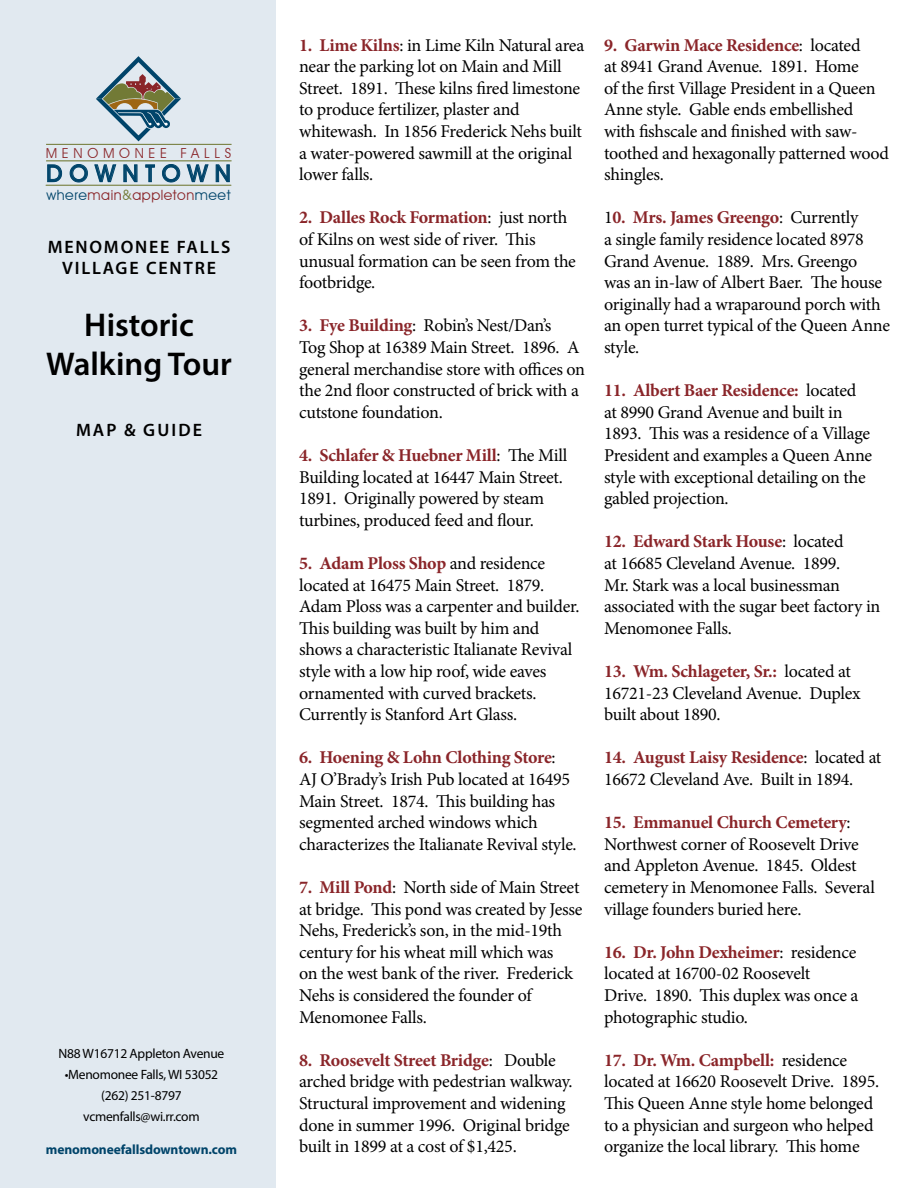
<style>
.page{position:relative;width:918px;height:1188px;background:#fff}
.page>*{position:absolute;margin:0;border:0;box-sizing:border-box;transform-origin:0 0}
.t1{font:600 33px/39.6px "Myriad Pro";color:#000;text-align:center}
.t2{font:500 23.7px "Avant Garde IT Cby BT";letter-spacing:.3em;color:#00446a}
.t3{font:18px/21.6px "Minion Pro";letter-spacing:-.015em;color:#000}
.t4{font:600 18px/21.6px "Myriad Pro";letter-spacing:.1em;color:#000;text-align:center}
.t5{font:600 18px "Myriad Pro";letter-spacing:.12em;color:#000}
.t6{font:14.1px "Avant Garde IT Cby BT";letter-spacing:.035em;color:#8a2529}
.t7{font:13.8px "Avant Garde IT Cby BT";letter-spacing:.34em;color:#8a2529}
.t8{font:13.5px/21px "Myriad Pro";letter-spacing:-.02em;color:#000;text-align:center}
.t9{font:700 13.5px "Myriad Pro";letter-spacing:-.01em;color:#00446a}
.s1{color:#00446a}
.s2{color:#727a36}
.s3{font-weight:700;color:#8a2529}
</style>
<div class="page">
<div style="left:0;top:0;width:275px;height:1188px;background:#e1e9f0"></div>
<svg style="left:96px;top:56px;width:85px;height:85px"></svg>
<svg style="left:47px;top:164px;width:15px;height:18px"></svg>
<svg style="left:70px;top:164px;width:18px;height:19px"></svg>
<svg style="left:94px;top:164px;width:22px;height:18px"></svg>
<svg style="left:123px;top:164px;width:15px;height:18px"></svg>
<svg style="left:145px;top:164px;width:10px;height:18px"></svg>
<svg style="left:162px;top:164px;width:18px;height:19px"></svg>
<svg style="left:186px;top:164px;width:23px;height:18px"></svg>
<svg style="left:216px;top:164px;width:14px;height:18px"></svg>
<hr style="left:46px;top:144px;width:186px;height:1px;background:#727a36">
<hr style="left:46px;top:161px;width:186px;height:1px;background:#727a36">
<hr style="left:46px;top:185px;width:185px;height:1px;background:#727a36">
<p class="t7" style="left:46px;top:145px;width:187px">MENOMONEE FALLS</p>
<h2 class="t2" style="left:46px;top:159px;width:186px">DOWNTOWN</h2>
<p class="t6" style="left:47px;top:186px;width:185px"><span class="s1">where</span>main<span class="s2">&amp;</span>appleton<span class="s1">meet</span></p>
<p class="t4" style="left:48px;top:235px;width:184px">MENOMONEE FALLS<br>VILLAGE CENTRE</p>
<h1 class="t1" style="left:46px;top:304px;width:187px">Historic<br>Walking Tour</h1>
<p class="t5" style="left:76px;top:419px;width:128px">MAP &amp; GUIDE</p>
<p class="t8" style="left:59px;top:1043px;width:167px">N88 W16712 Appleton Avenue</p>
<p class="t8" style="left:65px;top:1064px;width:155px">•Menomonee Falls, WI 53052 (262) 251-8797 vcmenfalls@wi.rr.com</p>
<p class="t9" style="left:46px;top:1141px;width:192px">menomoneefallsdowntown.com</p>
<p class="t3" style="left:299px;top:34px;width:287px"><span class="s3">1. Lime Kilns</span>: in Lime Kiln Natural area near the parking lot on Main and Mill Street. 1891. These kilns fired limestone to produce fertilizer, plaster and whitewash. In 1856 Frederick Nehs built a water-powered sawmill at the original lower falls.</p>
<p class="t3" style="left:299px;top:207px;width:278px"><span class="s3">2. Dalles Rock Formation</span>: just north of Kilns on west side of river. This unusual formation can be seen from the footbridge.</p>
<p class="t3" style="left:299px;top:315px;width:287px"><span class="s3">3. Fye Building</span>: Robin’s Nest/Dan’s<br>Tog Shop at 16389 Main Street. 1896. A general merchandise store with offices on the 2nd floor constructed of brick with a cutstone foundation.</p>
<p class="t3" style="left:299px;top:445px;width:270px"><span class="s3">4. Schlafer &amp; Huebner Mill</span>: The Mill Building located at 16447 Main Street.<br>1891. Originally powered by steam turbines, produced feed and flour.</p>
<p class="t3" style="left:299px;top:553px;width:282px"><span class="s3">5. Adam Ploss Shop</span> and residence located at 16475 Main Street. 1879.<br>Adam Ploss was a carpenter and builder.<br>This building was built by him and shows a characteristic Italianate Revival style with a low hip roof, wide eaves ornamented with curved brackets.<br>Currently is Stanford Art Glass.</p>
<p class="t3" style="left:299px;top:747px;width:279px"><span class="s3">6. Hoening &amp; Lohn Clothing Store</span>:<br>AJ O’Brady’s Irish Pub located at 16495<br>Main Street. 1874. This building has segmented arched windows which characterizes the Italianate Revival style.</p>
<p class="t3" style="left:299px;top:877px;width:285px"><span class="s3">7. Mill Pond</span>: North side of Main Street at bridge. This pond was created by Jesse Nehs, Frederick’s son, in the mid-19th century for his wheat mill which was<br>on the west bank of the river. Frederick Nehs is considered the founder of Menomonee Falls.</p>
<p class="t3" style="left:299px;top:1049px;width:275px"><span class="s3">8. Roosevelt Street Bridge</span>: Double arched bridge with pedestrian walkway.<br>Structural improvement and widening done in summer 1996. Original bridge built in 1899 at a cost of $1,425.</p>
<p class="t3" style="left:604px;top:34px;width:286px"><span class="s3">9. Garwin Mace Residence</span>: located<br>at 8941 Grand Avenue. 1891. Home<br>of the first Village President in a Queen<br>Anne style. Gable ends embellished with fishscale and finished with saw&shy;toothed and hexagonally patterned wood shingles.</p>
<p class="t3" style="left:604px;top:207px;width:288px">1<span class="s3">0. Mrs. James Greengo</span>: Currently<br>a single family residence located 8978<br>Grand Avenue. 1889. Mrs. Greengo<br>was an in-law of Albert Baer. The house originally had a wraparound porch with an open turret typical of the Queen Anne style.</p>
<p class="t3" style="left:604px;top:380px;width:270px"><span class="s3">11. Albert Baer Residence:</span> located at 8990 Grand Avenue and built in 1893. This was a residence of a Village President and examples a Queen Anne style with exceptional detailing on the gabled projection.</p>
<p class="t3" style="left:604px;top:531px;width:278px"><span class="s3">12. Edward Stark House</span>: located<br>at 16685 Cleveland Avenue. 1899.<br>Mr. Stark was a local businessman associated with the sugar beet factory in<br>Menomonee Falls.</p>
<p class="t3" style="left:604px;top:661px;width:258px"><span class="s3">13. Wm. Schlageter, Sr.:</span> located at<br>16721-23 Cleveland Avenue. Duplex built about 1890.</p>
<p class="t3" style="left:604px;top:747px;width:279px"><span class="s3">14. August Laisy Residence</span>: located at<br>16672 Cleveland Ave. Built in 1894.</p>
<p class="t3" style="left:604px;top:812px;width:272px"><span class="s3">15. Emmanuel Church Cemetery</span>:<br>Northwest corner of Roosevelt Drive and Appleton Avenue. 1845. Oldest cemetery in Menomonee Falls. Several village founders buried here.</p>
<p class="t3" style="left:604px;top:941px;width:256px"><span class="s3">16. Dr. John Dexheimer</span>: residence located at 16700-02 Roosevelt<br>Drive. 1890. This duplex was once a photographic studio.</p>
<p class="t3" style="left:604px;top:1049px;width:277px"><span class="s3">17. Dr. Wm. Campbell:</span> residence located at 16620 Roosevelt Drive. 1895.<br>This Queen Anne style home belonged to a physician and surgeon who helped organize the local library. This home</p>
</div>
